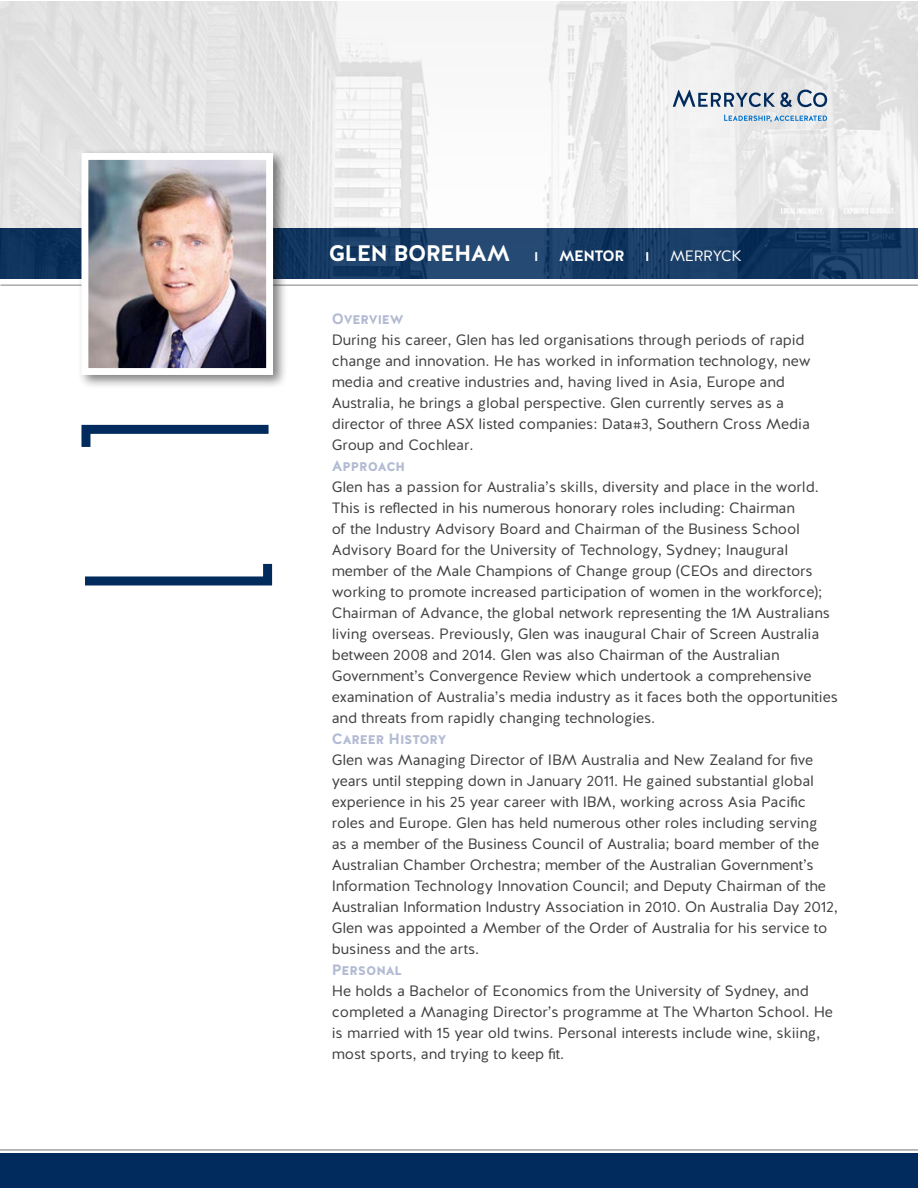
<style>
.page{position:relative;width:918px;height:1188px;background:#fff}
.page>*{position:absolute;margin:0;border:0;box-sizing:border-box;transform-origin:0 0}
.t1{font:600 22.5px "Halis R";letter-spacing:-.025em;color:#fff}
.t2{font:15px/21px "Halis R";letter-spacing:-.01em;color:#414042}
.t3{font:600 15px "Halis R";letter-spacing:-.01em;color:#b2bbd3}
.t4{font:15px "Halis R";letter-spacing:-.025em;color:#fff}
.t5{font:600 15px "Halis R";letter-spacing:-.025em;color:#fff}
.t6{font:600 12.75px "Halis R";color:#fff}
</style>
<div class="page">
<hr style="left:0;top:285px;width:918px;height:1px;background:#000">
<img style="left:0;top:2px;width:918px;height:277px">
<svg style="left:724px;top:115px;width:103px;height:7px"></svg>
<svg style="left:673px;top:90px;width:154px;height:17px"></svg>
<div style="left:0;top:1154px;width:918px;height:34px;background:#002b5c"></div>
<div style="left:77px;top:148px;width:211px;height:241px;background:#000;opacity:.5"></div>
<img style="left:89px;top:161px;width:176px;height:206px">
<div style="left:81px;top:153px;width:192px;height:222px;border:7px solid #fff"></div>
<svg style="left:85px;top:563px;width:188px;height:23px"></svg>
<svg style="left:81px;top:424px;width:188px;height:23px"></svg>
<hr style="left:0;top:1149px;width:918px;height:1px;background:#000">
<h1 class="t1" style="left:329px;top:238px;width:183px">GLEN BOREHAM</h1>
<p class="t6" style="left:534px;top:248px;width:6px">I</p>
<p class="t5" style="left:559px;top:246px;width:67px">MENTOR</p>
<p class="t6" style="left:645px;top:248px;width:6px">I</p>
<p class="t4" style="left:670px;top:246px;width:73px">MERRYCK</p>
<p class="t3" style="left:332px;top:309px;width:73px">Overview</p>
<p class="t2" style="left:332px;top:330px;width:480px">During his career, Glen has led organisations through periods of rapid change and innovation. He has worked in information technology, new media and creative industries and, having lived in Asia, Europe and Australia, he brings a global perspective. Glen currently serves as a director of three ASX listed companies: Data#3, Southern Cross Media Group and Cochlear.</p>
<p class="t3" style="left:332px;top:456px;width:75px">Approach</p>
<p class="t2" style="left:332px;top:477px;width:508px">Glen has a passion for Australia’s skills, diversity and place in the world.<br>This is reflected in his numerous honorary roles including: Chairman<br>of the Industry Advisory Board and Chairman of the Business School Advisory Board for the University of Technology, Sydney; Inaugural member of the Male Champions of Change group (CEOs and directors working to promote increased participation of women in the workforce); Chairman of Advance, the global network representing the 1M Australians living overseas. Previously, Glen was inaugural Chair of Screen Australia between 2008 and 2014. Glen was also Chairman of the Australian Government’s Convergence Review which undertook a comprehensive examination of Australia’s media industry as it faces both the opportunities and threats from rapidly changing technologies.</p>
<p class="t3" style="left:332px;top:729px;width:116px">Career History</p>
<p class="t2" style="left:332px;top:750px;width:508px">Glen was Managing Director of IBM Australia and New Zealand for five years until stepping down in January 2011. He gained substantial global experience in his 25 year career with IBM, working across Asia Pacific roles and Europe. Glen has held numerous other roles including serving<br>as a member of the Business Council of Australia; board member of the Australian Chamber Orchestra; member of the Australian Government’s Information Technology Innovation Council; and Deputy Chairman of the Australian Information Industry Association in 2010. On Australia Day 2012, Glen was appointed a Member of the Order of Australia for his service to business and the arts.</p>
<p class="t3" style="left:332px;top:960px;width:72px">Personal</p>
<p class="t2" style="left:332px;top:981px;width:503px">He holds a Bachelor of Economics from the University of Sydney, and completed a Managing Director’s programme at The Wharton School. He is married with 15 year old twins. Personal interests include wine, skiing, most sports, and trying to keep fit.</p>
</div>
